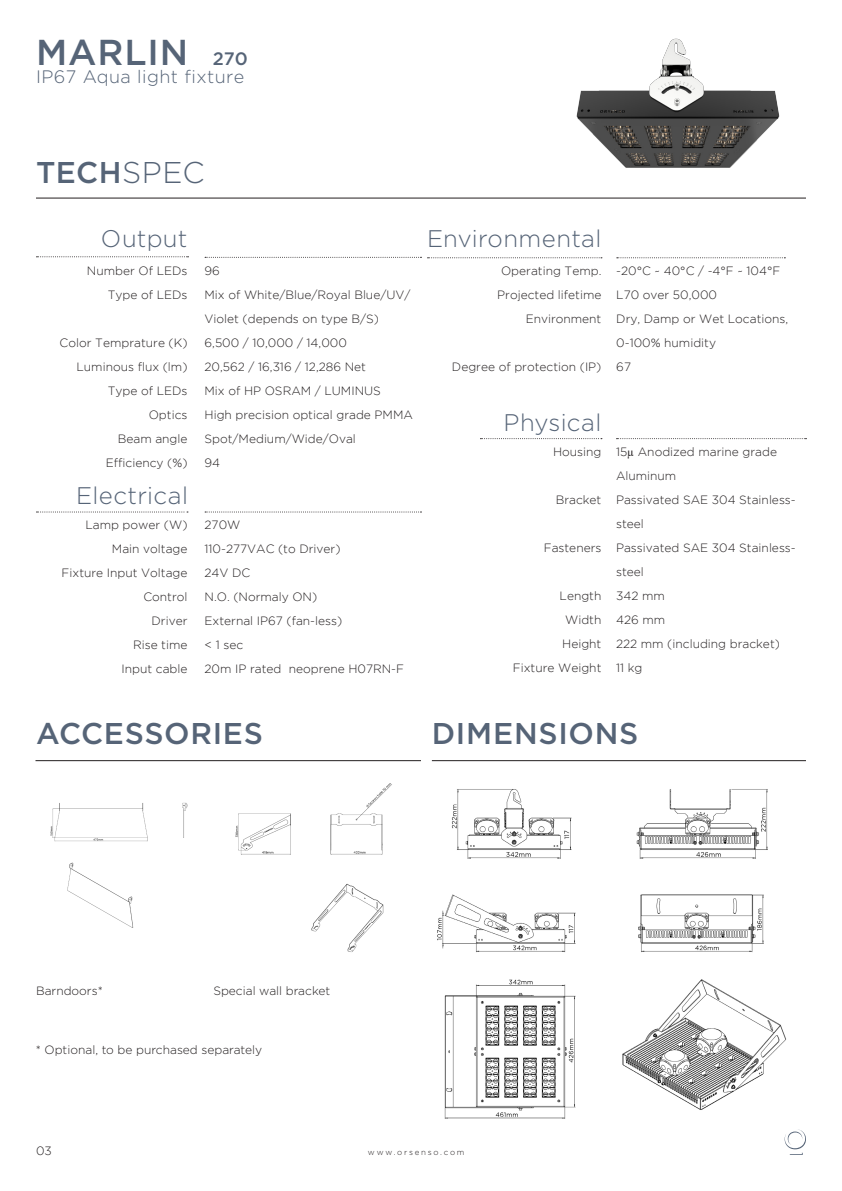
<style>
.page{position:relative;width:842px;height:1191px;background:#fff}
.page>*{position:absolute;margin:0;border:0;box-sizing:border-box;transform-origin:0 0}
.t1{font:500 36px "Gotham";letter-spacing:.025em;color:#566477}
.t2{font:500 30px "Gotham";letter-spacing:.02em;color:#566477}
.t3{font:300 24px "Gotham";letter-spacing:.01em;color:#566477}
.t4{font:300 18px "Gotham";letter-spacing:.025em;color:#566477}
.t5{font:300 12px/24px "Gotham";color:#231f20}
.t6{font:300 12px "Gotham";color:#231f20}
.t7{font:300 8px "Gotham";letter-spacing:.215em;color:#231f20}
.s1{font-size:18px}
.s2{font-weight:300}
.s3{font-family:"Times New Roman";font-weight:400}
</style>
<div class="page">
<svg style="left:785px;top:1129px;width:21px;height:26px"></svg>
<hr style="left:36px;top:198px;width:770px;height:1px;background:#231f20">
<svg style="left:36px;top:256px;width:152px;height:1px"></svg>
<svg style="left:205px;top:257px;width:216px;height:1px"></svg>
<svg style="left:36px;top:511px;width:152px;height:1px"></svg>
<svg style="left:205px;top:511px;width:216px;height:1px"></svg>
<svg style="left:427px;top:257px;width:175px;height:1px"></svg>
<svg style="left:480px;top:438px;width:122px;height:1px"></svg>
<svg style="left:617px;top:257px;width:168px;height:1px"></svg>
<svg style="left:616px;top:438px;width:190px;height:1px"></svg>
<hr style="left:36px;top:760px;width:385px;height:1px;background:#231f20">
<hr style="left:432px;top:760px;width:374px;height:1px;background:#231f20">
<img style="left:437px;top:789px;width:349px;height:330px">
<img style="left:50px;top:802px;width:138px;height:126px">
<img style="left:576px;top:38px;width:204px;height:130px">
<img style="left:235px;top:783px;width:157px;height:169px">
<p class="t1" style="left:36px;top:29px;width:213px">MARLIN <span class="s1">270</span></p>
<p class="t4" style="left:36px;top:65px;width:210px">IP67 Aqua light fixture</p>
<p class="t2" style="left:36px;top:153px;width:170px">TECH<span class="s2">SPEC</span></p>
<p class="t3" style="left:101px;top:224px;width:88px">Output</p>
<p class="t3" style="left:427px;top:224px;width:176px">Environmental</p>
<p class="t5" style="left:87px;top:259px;width:102px">Number Of LEDs</p>
<p class="t5" style="left:108px;top:283px;width:81px">Type of LEDs</p>
<p class="t5" style="left:60px;top:331px;width:129px">Color Temprature (K)</p>
<p class="t5" style="left:77px;top:355px;width:112px">Luminous flux (lm)</p>
<p class="t5" style="left:108px;top:379px;width:81px">Type of LEDs</p>
<p class="t5" style="left:149px;top:403px;width:40px">Optics</p>
<p class="t5" style="left:118px;top:427px;width:71px">Beam angle</p>
<p class="t5" style="left:106px;top:451px;width:83px">Efficiency (%)</p>
<p class="t3" style="left:76px;top:480px;width:113px">Electrical</p>
<p class="t5" style="left:85px;top:512px;width:104px">Lamp power (W)</p>
<p class="t5" style="left:112px;top:536px;width:77px">Main voltage</p>
<p class="t5" style="left:62px;top:560px;width:127px">Fixture Input Voltage</p>
<p class="t5" style="left:143px;top:584px;width:46px">Control</p>
<p class="t5" style="left:152px;top:608px;width:37px">Driver</p>
<p class="t5" style="left:133px;top:632px;width:56px">Rise time</p>
<p class="t5" style="left:122px;top:656px;width:67px">Input cable</p>
<p class="t5" style="left:205px;top:259px;width:17px">96</p>
<p class="t5" style="left:205px;top:283px;width:207px">Mix of White/Blue/Royal Blue/UV/<br>Violet (depends on type B/S)</p>
<p class="t5" style="left:205px;top:331px;width:144px">6,500 / 10,000 / 14,000</p>
<p class="t5" style="left:205px;top:355px;width:163px">20,562 / 16,316 / 12,286 Net</p>
<p class="t5" style="left:205px;top:379px;width:178px">Mix of HP OSRAM / LUMINUS</p>
<p class="t5" style="left:205px;top:403px;width:210px">High precision optical grade PMMA</p>
<p class="t5" style="left:205px;top:427px;width:153px">Spot/Medium/Wide/Oval</p>
<p class="t5" style="left:205px;top:451px;width:17px">94</p>
<p class="t5" style="left:205px;top:512px;width:37px">270W</p>
<p class="t5" style="left:205px;top:536px;width:137px">110-277VAC (to Driver)</p>
<p class="t5" style="left:205px;top:560px;width:47px">24V DC</p>
<p class="t5" style="left:205px;top:584px;width:114px">N.O. (Normaly ON)</p>
<p class="t5" style="left:205px;top:608px;width:139px">External IP67 (fan-less)</p>
<p class="t5" style="left:205px;top:632px;width:40px">&lt; 1 sec</p>
<p class="t5" style="left:205px;top:656px;width:201px">20m IP rated neoprene H07RN-F</p>
<p class="t5" style="left:501px;top:259px;width:102px">Operating Temp.</p>
<p class="t5" style="left:497px;top:283px;width:106px">Projected lifetime</p>
<p class="t5" style="left:526px;top:307px;width:77px">Environment</p>
<p class="t5" style="left:452px;top:355px;width:151px">Degree of protection (IP)</p>
<p class="t3" style="left:504px;top:407px;width:99px">Physical</p>
<p class="t5" style="left:553px;top:439px;width:50px">Housing</p>
<p class="t5" style="left:556px;top:487px;width:47px">Bracket</p>
<p class="t5" style="left:544px;top:535px;width:59px">Fasteners</p>
<p class="t5" style="left:560px;top:583px;width:43px">Length</p>
<p class="t5" style="left:565px;top:607px;width:38px">Width</p>
<p class="t5" style="left:562px;top:631px;width:41px">Height</p>
<p class="t5" style="left:513px;top:655px;width:90px">Fixture Weight</p>
<p class="t5" style="left:616px;top:259px;width:166px">-20°C ~ 40°C / -4°F ~ 104°F</p>
<p class="t5" style="left:616px;top:283px;width:102px">L70 over 50,000</p>
<p class="t5" style="left:616px;top:307px;width:173px">Dry, Damp or Wet Locations,<br>0-100% humidity</p>
<p class="t5" style="left:616px;top:355px;width:16px">67</p>
<p class="t5" style="left:616px;top:439px;width:162px">15<span class="s3">µ</span> Anodized marine grade<br>Aluminum</p>
<p class="t5" style="left:616px;top:487px;width:181px">Passivated SAE 304 Stainless&shy;steel</p>
<p class="t5" style="left:616px;top:535px;width:181px">Passivated SAE 304 Stainless&shy;steel</p>
<p class="t5" style="left:616px;top:583px;width:50px">342 mm</p>
<p class="t5" style="left:616px;top:607px;width:51px">426 mm</p>
<p class="t5" style="left:616px;top:631px;width:165px">222 mm (including bracket)</p>
<p class="t5" style="left:616px;top:655px;width:28px">11 kg</p>
<p class="t2" style="left:36px;top:713px;width:229px">ACCESSORIES</p>
<p class="t6" style="left:36px;top:983px;width:68px">Barndoors*</p>
<p class="t6" style="left:213px;top:983px;width:118px">Special wall bracket</p>
<p class="t6" style="left:36px;top:1042px;width:228px">* Optional, to be purchased separately</p>
<p class="t2" style="left:432px;top:713px;width:208px">DIMENSIONS</p>
<p class="t5" style="left:36px;top:1138px;width:17px">03</p>
<p class="t7" style="left:368px;top:1146px;width:98px">www.orsenso.com</p>
</div>
